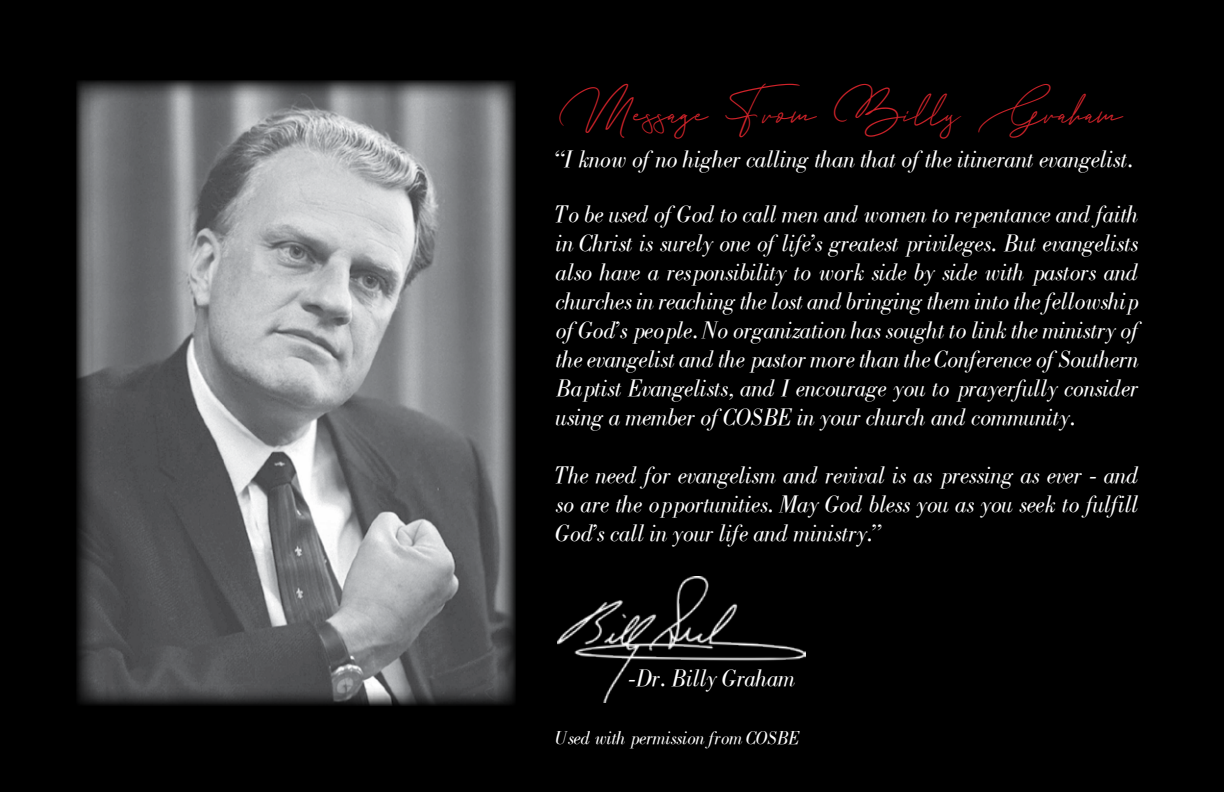
<style>
.page{position:relative;width:1224px;height:792px;background:#000}
.page>*{position:absolute;margin:0;border:0;box-sizing:border-box;transform-origin:0 0}
.t1{font:35.6px "Andrea Bilarosa";color:#d2232a;scale:1.1 1}
.t2{font:italic 24.2px/29px "Bodoni Poster S Si";color:#fff;text-align:justify}
.t3{font:italic 18.8px "Bodoni Poster S Si";color:#fff}
</style>
<div class="page">
<img style="left:558px;top:576px;width:248px;height:126px">
<img style="left:76px;top:80px;width:440px;height:625px">
<h1 class="t1" style="left:557px;top:92px;width:515px">Message From Billy Graham</h1>
<p class="t2" style="left:556px;top:144px;width:578px">“I know of no higher calling than that of the itinerant evangelist.</p>
<p class="t2" style="left:556px;top:199px;width:584px">To be used of God to call men and women to repentance and faith in Christ is surely one of life’s greatest privileges. But evangelists also have a responsibility to work side by side with pastors and churches in reaching the lost and bringing them into the fellowship of God’s people. No organization has sought to link the ministry of the evangelist and the pastor more than the Conference of Southern Baptist Evangelists, and I encourage you to prayerfully consider using a member of COSBE in your church and community.</p>
<p class="t2" style="left:556px;top:460px;width:584px">The need for evangelism and revival is as pressing as ever - and so are the opportunities. May God bless you as you seek to fulfill God’s call in your life and ministry.”</p>
<p class="t2" style="left:629px;top:663px;width:168px">-Dr. Billy Graham</p>
<p class="t3" style="left:556px;top:727px;width:245px">Used with permission from COSBE</p>
</div>
